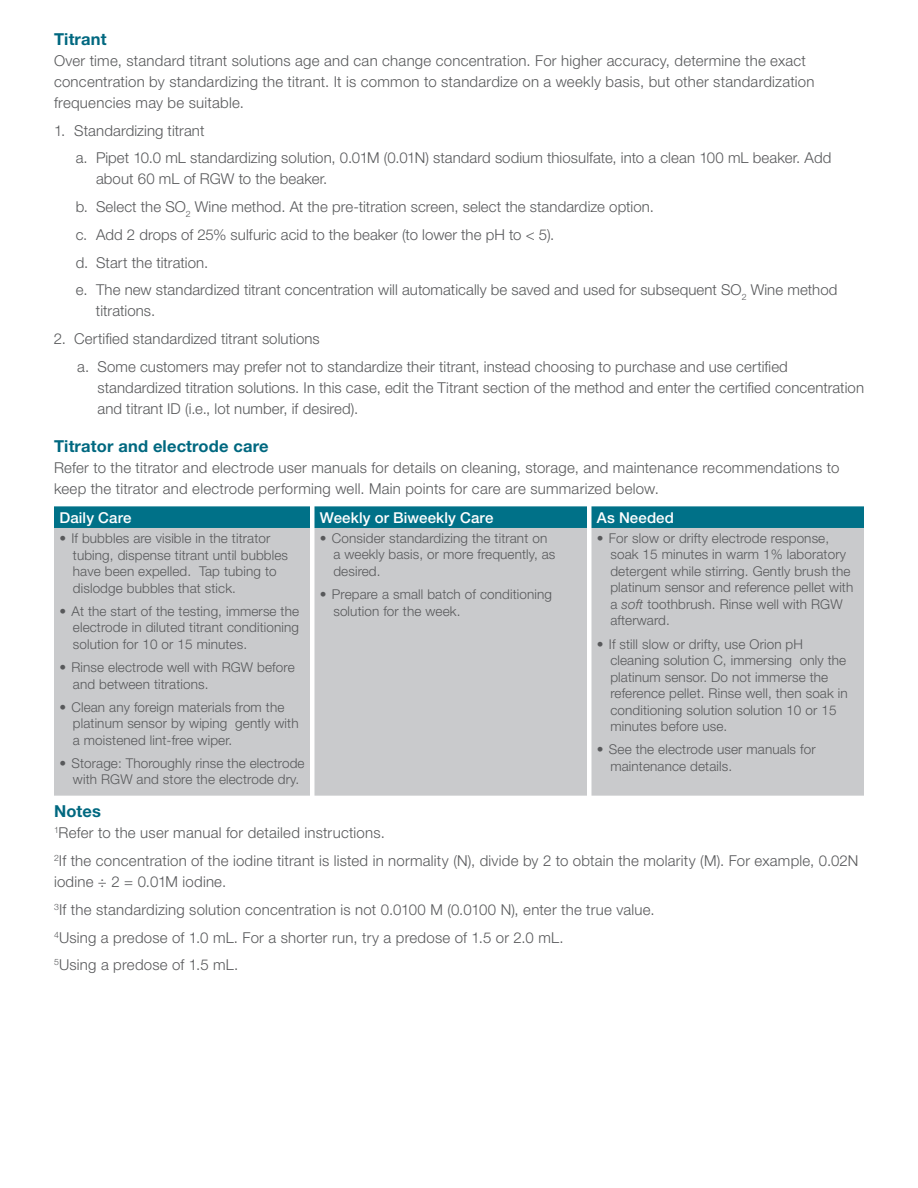
<style>
.page{position:relative;width:918px;height:1188px;background:#fff}
.page>*{position:absolute;margin:0;border:0;box-sizing:border-box;transform-origin:0 0}
.t1{font:700 16.5px "Helvetica Neue LT Std";letter-spacing:.01em;color:#006880}
.t2{font:300 15px/27.8px "Helvetica Neue LT Std";letter-spacing:.01em;color:#58595b}
.t3{font:500 15px "Helvetica Neue LT Std";letter-spacing:.01em;color:#fff}
.t4{font:300 13.5px/16.5px "Helvetica Neue LT Std";letter-spacing:.01em;color:#58595b}
.s1{font-style:italic}
</style>
<div class="page">
<div style="left:54px;top:506px;width:810px;height:22px;background:#007188"></div>
<div style="left:54px;top:528px;width:810px;height:268px;background:#c9cacc"></div>
<p class="t1" style="left:54px;top:29px;width:54px">Titrant</p>
<p class="t2" style="left:54px;top:50px;width:762px;line-height:21px">Over time, standard titrant solutions age and can change concentration. For higher accuracy, determine the exact concentration by standardizing the titrant. It is common to standardize on a weekly basis, but other standardization frequencies may be suitable.</p>
<p class="t2" style="left:76px;top:116px;width:757px;text-indent:-22px">1. Standardizing titrant<br>a. Pipet 10.0 mL standardizing solution, 0.01M (0.01N) standard sodium thiosulfate, into a clean 100 mL beaker. Add</p>
<p class="t2" style="left:76px;top:165px;width:763px;text-indent:20px">about 60 mL of RGW to the beaker.<br>b. Select the SO<sub>2</sub> Wine method. At the pre-titration screen, select the standardize option.<br>c. Add 2 drops of 25% sulfuric acid to the beaker (to lower the pH to &lt; 5).<br>d. Start the titration.<br>e. The new standardized titrant concentration will automatically be saved and used for subsequent SO<sub>2</sub> Wine method</p>
<p class="t2" style="left:96px;top:297px;width:61px">titrations.</p>
<p class="t2" style="left:77px;top:325px;width:712px;text-indent:-23px">2. Certified standardized titrant solutions<br>a. Some customers may prefer not to standardize their titrant, instead choosing to purchase and use certified</p>
<p class="t2" style="left:97px;top:377px;width:768px;line-height:21px">standardized titration solutions. In this case, edit the Titrant section of the method and enter the certified concentration and titrant ID (i.e., lot number, if desired).</p>
<p class="t1" style="left:54px;top:436px;width:216px">Titrator and electrode care</p>
<p class="t2" style="left:54px;top:456px;width:787px;line-height:21px">Refer to the titrator and electrode user manuals for details on cleaning, storage, and maintenance recommendations to keep the titrator and electrode performing well. Main points for care are summarized below.</p>
<p class="t3" style="left:59px;top:508px;width:74px">Daily Care</p>
<p class="t3" style="left:320px;top:508px;width:175px">Weekly or Biweekly Care</p>
<p class="t3" style="left:597px;top:508px;width:79px">As Needed</p>
<p class="t4" style="left:73px;top:530px;width:217px;text-indent:-14px">• If bubbles are visible in the titrator tubing, dispense titrant until bubbles have been expelled. Tap tubing to dislodge bubbles that stick.</p>
<p class="t4" style="left:73px;top:602px;width:228px;text-align:justify;text-indent:-14px">• At the start of the testing, immerse the electrode in diluted titrant conditioning solution for 10 or 15 minutes.</p>
<p class="t4" style="left:73px;top:659px;width:223px;text-indent:-14px">• Rinse electrode well with RGW before and between titrations.</p>
<p class="t4" style="left:73px;top:698px;width:227px;text-indent:-14px">• Clean any foreign materials from the platinum sensor by wiping gently with a moistened lint-free wiper.</p>
<p class="t4" style="left:59px;top:755px;width:247px;text-align:center">• Storage: Thoroughly rinse the electrode with RGW and store the electrode dry.</p>
<p class="t4" style="left:333px;top:530px;width:224px;text-indent:-14px">• Consider standardizing the titrant on a weekly basis, or more frequently, as desired.</p>
<p class="t4" style="left:333px;top:586px;width:220px;text-indent:-14px">• Prepare a small batch of conditioning solution for the week.</p>
<p class="t4" style="left:610px;top:530px;width:244px;text-indent:-14px">• For slow or drifty electrode response, soak 15 minutes in warm 1% laboratory detergent while stirring. Gently brush the platinum sensor and reference pellet with a <span class="s1">soft</span> toothbrush. Rinse well with RGW afterward.</p>
<p class="t4" style="left:610px;top:635px;width:239px;text-indent:-14px">• If still slow or drifty, use Orion pH cleaning solution C, immersing only the platinum sensor. Do not immerse the reference pellet. Rinse well, then soak in conditioning solution solution 10 or 15 minutes before use.</p>
<p class="t4" style="left:610px;top:741px;width:207px;text-indent:-14px">• See the electrode user manuals for maintenance details.</p>
<p class="t1" style="left:54px;top:801px;width:49px">Notes</p>
<p class="t2" style="left:54px;top:819px;width:806px"><sup>1</sup>Refer to the user manual for detailed instructions.<br><sup>2</sup>If the concentration of the iodine titrant is listed in normality (N), divide by 2 to obtain the molarity (M). For example, 0.02N</p>
<p class="t2" style="left:54px;top:868px;width:602px">iodine ÷ 2 = 0.01M iodine.<br><sup>3</sup>If the standardizing solution concentration is not 0.0100 M (0.0100 N), enter the true value.<br><sup>4</sup>Using a predose of 1.0 mL. For a shorter run, try a predose of 1.5 or 2.0 mL.<br><sup>5</sup>Using a predose of 1.5 mL.</p>
</div>
